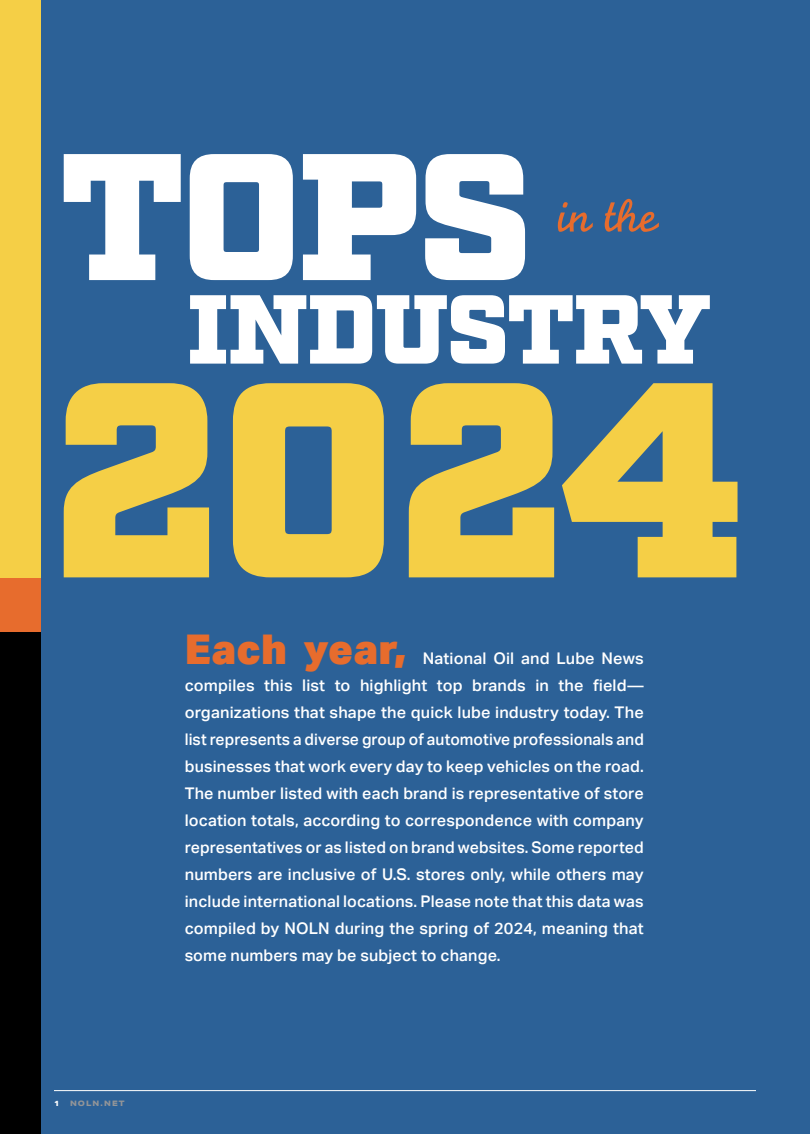
<style>
.page{position:relative;width:810px;height:1134px;background:#2c6197}
.page>*{position:absolute;margin:0;border:0;box-sizing:border-box;transform-origin:0 0}
.t1{font:900 40.95px "Aktiv Grotesk";letter-spacing:.01em;color:#e76c2d}
.t2{font:500 16.05px/27px "Aktiv Grotesk";letter-spacing:.01em;color:#fff;text-align:justify}
.t3{font:800 7.5px "Aktiv Grotesk Ex";letter-spacing:.15em;color:#939598}
.t4{font:800 7.5px "Aktiv Grotesk Ex";color:#fff}
</style>
<div class="page">
<hr style="left:54px;top:1090px;width:702px;height:1px;background:#fff">
<svg style="left:64px;top:383px;width:674px;height:194px;fill:#f5cf46"></svg>
<svg style="left:558px;top:199px;width:101px;height:33px"></svg>
<svg style="left:64px;top:154px;width:461px;height:126px;fill:#fff"></svg>
<div style="left:0;top:632px;width:40px;height:502px;background:#000"></div>
<div style="left:0;top:578px;width:40px;height:54px;background:#e76c2d"></div>
<div style="left:0;top:0;width:40px;height:578px;background:#f5cf46"></div>
<svg style="left:190px;top:295px;width:520px;height:69px"></svg>
<p class="t4" style="left:54px;top:1099px;width:7px">1</p>
<p class="t3" style="left:70px;top:1099px;width:56px">NOLN.NET</p>
<h1 class="t1" style="left:185px;top:622px;width:223px">Each year,</h1>
<p class="t2" style="left:185px;top:645px;width:461px;text-indent:238px">National Oil and Lube News compiles this list to highlight top brands in the field— organizations that shape the quick lube industry today. The list represents a diverse group of automotive professionals and businesses that work every day to keep vehicles on the road.<br>The number listed with each brand is representative of store location totals, according to correspondence with company representatives or as listed on brand websites. Some reported numbers are inclusive of U.S. stores only, while others may include international locations. Please note that this data was compiled by NOLN during the spring of 2024, meaning that some numbers may be subject to change.</p>
</div>
